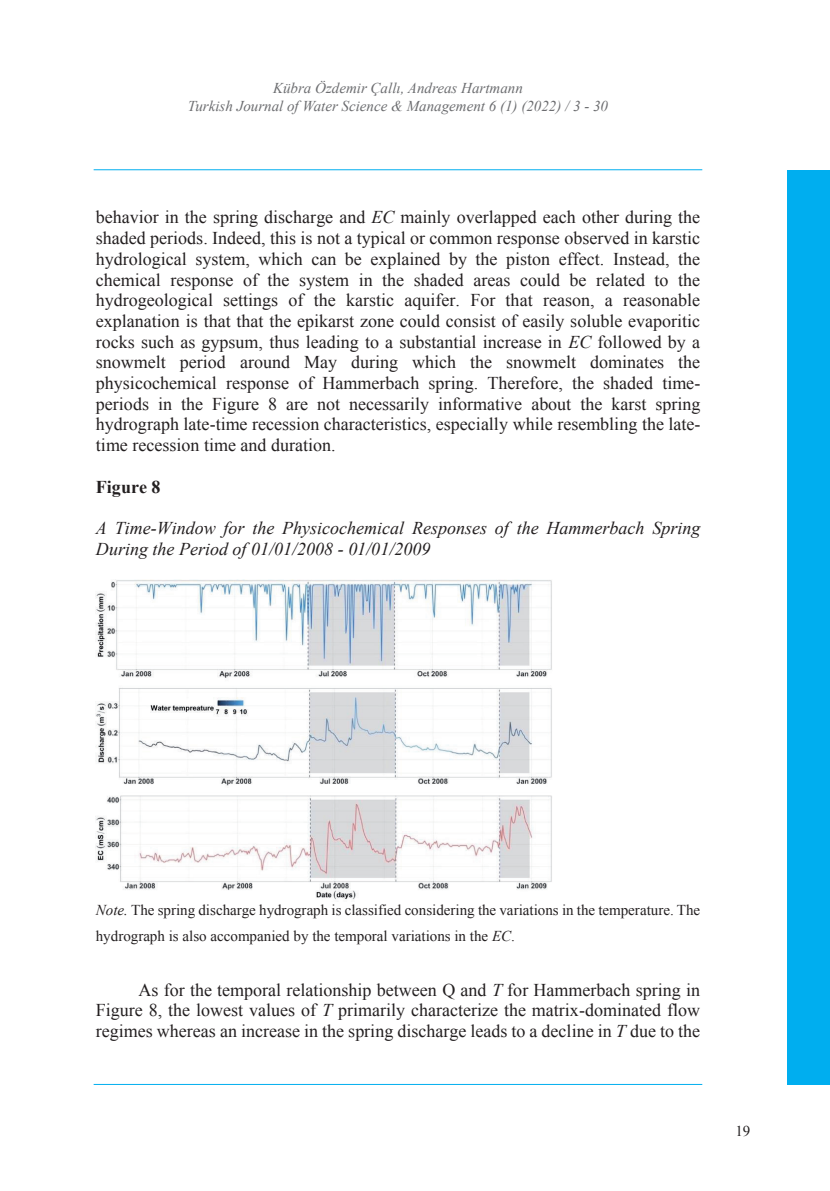
<style>
.page{position:relative;width:830px;height:1191px;background:#fff}
.page>*{position:absolute;margin:0;border:0;box-sizing:border-box;transform-origin:0 0}
.t1{font:18px/20.7px "Times New Roman";color:#231f20;text-align:justify}
.t2{font:italic 18px/20.7px "Times New Roman";color:#231f20}
.t3{font:700 18px "Times New Roman";color:#231f20}
.t4{font:15px/25.8px "Times New Roman";color:#231f20}
.t5{font:italic 15px/18px "Times New Roman";color:#6c6d70;text-align:center}
.t6{font:15px "Times New Roman";color:#6c6d70}
.t7{font:12px "Times New Roman";color:#6c6d70}
.s1{font-style:italic}
</style>
<div class="page">
<hr style="left:94px;top:169px;width:608px;height:1px;background:#00aeef">
<hr style="left:94px;top:1084px;width:608px;height:1px;background:#00aeef">
<div style="left:787px;top:170px;width:42px;height:914px;background:#00aeef"></div>
<img style="left:96px;top:579px;width:456px;height:321px">
<p class="t5" style="left:188px;top:79px;width:421px">Kübra Özdemir Çallı, Andreas Hartmann<br>Turkish Journal of Water Science &amp; Management 6 (1) (2022) / 3 - 30</p>
<p class="t6" style="left:249px;top:78px;width:299px">Turkish Journal of Water Science &amp; Management</p>
<p class="t7" style="left:303px;top:99px;width:191px">ISSN: 2536 474X / e-ISSN: 2564-7334</p>
<p class="t1" style="left:96px;top:206px;width:606px">behavior in the spring discharge and <span class="s1">EC</span> mainly overlapped each other during the shaded periods. Indeed, this is not a typical or common response observed in karstic hydrological system, which can be explained by the piston effect. Instead, the chemical response of the system in the shaded areas could be related to the hydrogeological settings of the karstic aquifer. For that reason, a reasonable explanation is that that the epikarst zone could consist of easily soluble evaporitic rocks such as gypsum, thus leading to a substantial increase in <span class="s1">EC</span> followed by a snowmelt period around May during which the snowmelt dominates the physicochemical response of Hammerbach spring. Therefore, the shaded time&shy;periods in the Figure 8 are not necessarily informative about the karst spring hydrograph late-time recession characteristics, especially while resembling the late&shy;time recession time and duration.</p>
<p class="t3" style="left:96px;top:474px;width:66px">Figure 8</p>
<p class="t2" style="left:96px;top:517px;width:605px">A Time-Window for the Physicochemical Responses of the Hammerbach Spring<br>During the Period of 01/01/2008 - 01/01/2009</p>
<p class="t4" style="left:96px;top:897px;width:605px"><span class="s1">Note.</span> The spring discharge hydrograph is classified considering the variations in the temperature. The hydrograph is also accompanied by the temporal variations in the <span class="s1">EC</span>.</p>
<p class="t1" style="left:96px;top:978px;width:605px;text-indent:43px">As for the temporal relationship between Q and <span class="s1">T</span> for Hammerbach spring in Figure 8, the lowest values of <span class="s1">T</span> primarily characterize the matrix-dominated flow regimes whereas an increase in the spring discharge leads to a decline in <span class="s1">T</span> due to the</p>
<p class="t4" style="left:735px;top:1117px;width:16px">19</p>
</div>
